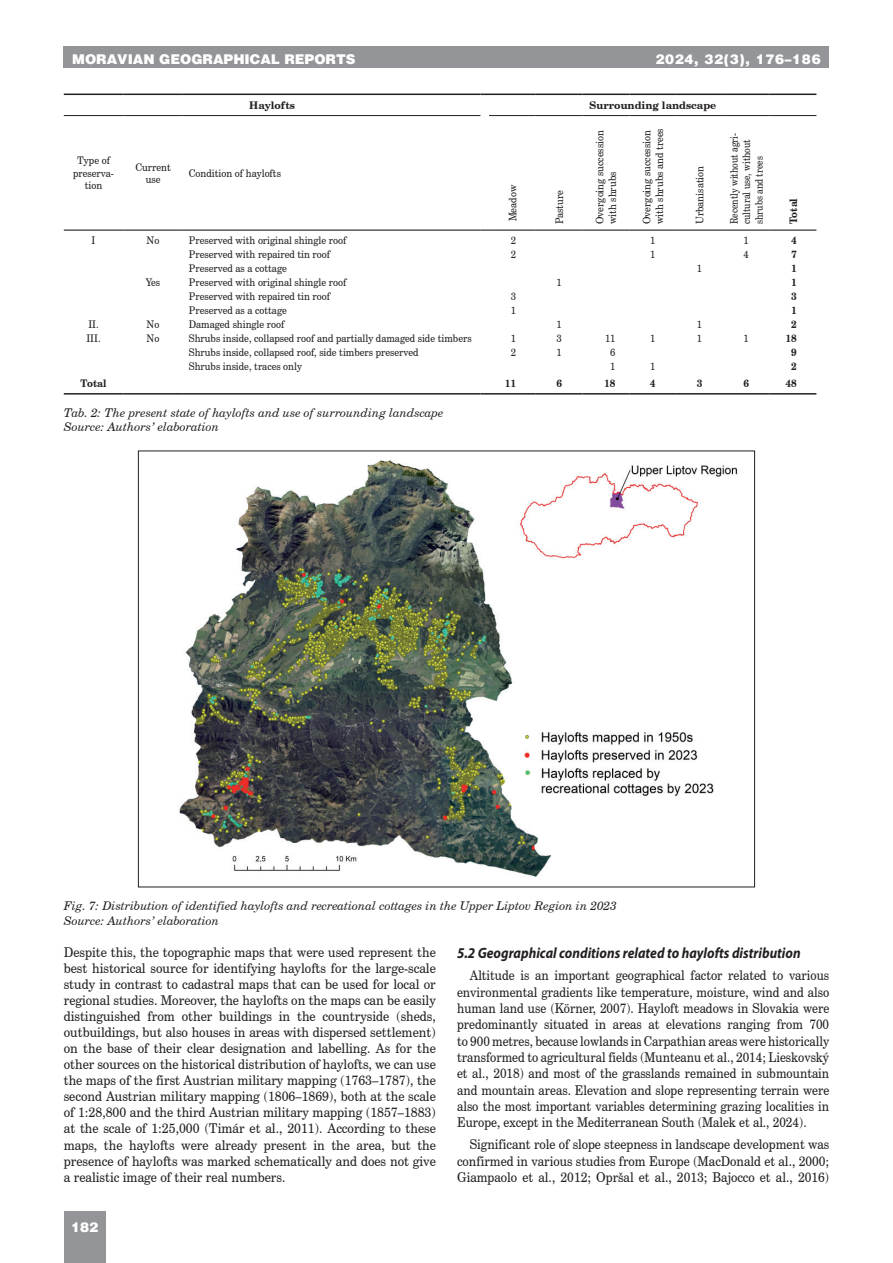
<style>
.page{position:relative;width:893px;height:1263px;background:#fff}
.page>*{position:absolute;margin:0;border:0;box-sizing:border-box;transform-origin:0 0}
.t1{font:italic 700 15px "Myriad Pro";color:#231f20;scale:.9 1}
.t2{font:13.5px/16px "Century Schoolbook CE";color:#231f20;text-align:justify;scale:.93 1}
.t3{font:13.5px/16.4px "Century Schoolbook CE";color:#231f20;text-align:justify;scale:.89 1}
.t4{font:13.5px/16.2px "Century Schoolbook CE";color:#231f20;text-align:justify;scale:.91 1}
.t5{font:900 13.5px "Switzerland";color:#fff}
.t6{font:900 13.5px "Switzerland";letter-spacing:.05em;color:#fff}
.t7{font:italic 12px/14.4px "Century Schoolbook CE";color:#231f20}
.t8{font:10.5px/12.6px "Century Schoolbook CE";color:#231f20;text-align:center;scale:.92 1}
.t9{font:10.5px/12.6px "Century Schoolbook CE";color:#231f20;scale:.85 1}
.t10{font:700 10.5px "Century Schoolbook CE";color:#231f20;scale:.92 1}
.t11{font:700 10.5px "Century Schoolbook CE";color:#231f20}
</style>
<div class="page">
<div style="left:64px;top:47px;width:765px;height:21px;background:#939598"></div>
<div style="left:64px;top:1212px;width:42px;height:51px;background:#939598"></div>
<hr style="left:64px;top:94px;width:59px;height:1px;background:#231f20">
<hr style="left:123px;top:94px;width:60px;height:1px;background:#231f20">
<hr style="left:183px;top:94px;width:297px;height:1px;background:#231f20">
<hr style="left:489px;top:94px;width:47px;height:1px;background:#231f20">
<hr style="left:536px;top:94px;width:47px;height:1px;background:#231f20">
<hr style="left:583px;top:94px;width:46px;height:1px;background:#231f20">
<hr style="left:629px;top:94px;width:47px;height:1px;background:#231f20">
<hr style="left:676px;top:94px;width:47px;height:1px;background:#231f20">
<hr style="left:723px;top:94px;width:47px;height:1px;background:#231f20">
<hr style="left:770px;top:94px;width:46px;height:1px;background:#231f20">
<hr style="left:64px;top:393px;width:59px;height:2px;background:#231f20">
<hr style="left:123px;top:393px;width:60px;height:2px;background:#231f20">
<hr style="left:183px;top:393px;width:297px;height:2px;background:#231f20">
<svg style="left:480px;top:393px;width:9px;height:2px"></svg>
<hr style="left:489px;top:393px;width:47px;height:2px;background:#231f20">
<hr style="left:536px;top:393px;width:47px;height:2px;background:#231f20">
<hr style="left:583px;top:393px;width:46px;height:2px;background:#231f20">
<hr style="left:629px;top:393px;width:47px;height:2px;background:#231f20">
<hr style="left:676px;top:393px;width:47px;height:2px;background:#231f20">
<hr style="left:723px;top:393px;width:47px;height:2px;background:#231f20">
<hr style="left:770px;top:393px;width:46px;height:2px;background:#231f20">
<hr style="left:64px;top:115px;width:59px;height:1px;background:#231f20">
<hr style="left:123px;top:115px;width:60px;height:1px;background:#231f20">
<hr style="left:183px;top:115px;width:297px;height:1px;background:#231f20">
<hr style="left:489px;top:115px;width:47px;height:1px;background:#231f20">
<hr style="left:536px;top:115px;width:47px;height:1px;background:#231f20">
<hr style="left:583px;top:115px;width:46px;height:1px;background:#231f20">
<hr style="left:629px;top:115px;width:47px;height:1px;background:#231f20">
<hr style="left:676px;top:115px;width:47px;height:1px;background:#231f20">
<hr style="left:723px;top:115px;width:47px;height:1px;background:#231f20">
<hr style="left:770px;top:115px;width:46px;height:1px;background:#231f20">
<hr style="left:64px;top:230px;width:59px;height:1px;background:#231f20">
<hr style="left:123px;top:230px;width:60px;height:1px;background:#231f20">
<hr style="left:183px;top:230px;width:297px;height:1px;background:#231f20">
<hr style="left:489px;top:230px;width:47px;height:1px;background:#231f20">
<hr style="left:536px;top:230px;width:47px;height:1px;background:#231f20">
<hr style="left:583px;top:230px;width:46px;height:1px;background:#231f20">
<hr style="left:629px;top:230px;width:47px;height:1px;background:#231f20">
<hr style="left:676px;top:230px;width:47px;height:1px;background:#231f20">
<hr style="left:723px;top:230px;width:47px;height:1px;background:#231f20">
<hr style="left:770px;top:230px;width:46px;height:1px;background:#231f20">
<img style="left:179px;top:460px;width:559px;height:417px">
<p class="t5" style="left:72px;top:51px;width:285px">MORAVIAN GEOGRAPHICAL REPORTS</p>
<p class="t6" style="left:655px;top:51px;width:167px">2024, 32(3), 176–186</p>
<p class="t11" style="left:249px;top:99px;width:47px">Haylofts</p>
<p class="t11" style="left:589px;top:99px;width:128px">Surrounding landscape</p>
<p class="t8" style="left:73px;top:154px;width:46px">Type of preserva&shy;tion</p>
<p class="t8" style="left:135px;top:160px;width:40px">Current use</p>
<p class="t8" style="left:189px;top:167px;width:102px">Condition of haylofts</p>
<p class="t8" style="left:506px;top:221px;width:41px;rotate:-90deg">Meadow</p>
<p class="t8" style="left:553px;top:224px;width:38px;rotate:-90deg">Pasture</p>
<p class="t8" style="left:593px;top:224px;width:103px;text-align:left;rotate:-90deg">Overgoing succession with shrubs</p>
<p class="t8" style="left:640px;top:224px;width:106px;text-align:left;rotate:-90deg">Overgoing succession with shrubs and trees</p>
<p class="t8" style="left:693px;top:224px;width:65px;rotate:-90deg">Urbanisation</p>
<p class="t9" style="left:727px;top:224px;width:109px;rotate:-90deg">Recently without agri&shy;cultural use, without shrubs and trees</p>
<p class="t10" style="left:787px;top:224px;width:30px;rotate:-90deg">Total</p>
<p class="t8" style="left:92px;top:234px;width:6px">I</p>
<p class="t8" style="left:147px;top:234px;width:15px">No</p>
<p class="t8" style="left:189px;top:234px;width:173px">Preserved with original shingle roof</p>
<p class="t8" style="left:511px;top:234px;width:7px">2</p>
<p class="t8" style="left:650px;top:234px;width:7px">1</p>
<p class="t8" style="left:744px;top:234px;width:7px">1</p>
<p class="t10" style="left:791px;top:234px;width:8px">4</p>
<p class="t8" style="left:189px;top:248px;width:155px">Preserved with repaired tin roof</p>
<p class="t8" style="left:511px;top:248px;width:7px">2</p>
<p class="t8" style="left:650px;top:248px;width:7px">1</p>
<p class="t8" style="left:744px;top:248px;width:7px">4</p>
<p class="t10" style="left:791px;top:248px;width:8px">7</p>
<p class="t8" style="left:189px;top:262px;width:108px">Preserved as a cottage</p>
<p class="t8" style="left:697px;top:262px;width:7px">1</p>
<p class="t10" style="left:791px;top:262px;width:8px">1</p>
<p class="t8" style="left:146px;top:276px;width:17px">Yes</p>
<p class="t8" style="left:189px;top:276px;width:173px">Preserved with original shingle roof</p>
<p class="t8" style="left:556px;top:276px;width:7px">1</p>
<p class="t10" style="left:791px;top:276px;width:8px">1</p>
<p class="t8" style="left:189px;top:290px;width:155px">Preserved with repaired tin roof</p>
<p class="t8" style="left:511px;top:290px;width:7px">3</p>
<p class="t10" style="left:791px;top:290px;width:8px">3</p>
<p class="t8" style="left:189px;top:304px;width:108px">Preserved as a cottage</p>
<p class="t8" style="left:511px;top:304px;width:7px">1</p>
<p class="t10" style="left:791px;top:304px;width:8px">1</p>
<p class="t8" style="left:88px;top:318px;width:13px">II.</p>
<p class="t8" style="left:147px;top:318px;width:15px">No</p>
<p class="t8" style="left:189px;top:318px;width:105px">Damaged shingle roof</p>
<p class="t8" style="left:556px;top:318px;width:7px">1</p>
<p class="t8" style="left:697px;top:318px;width:7px">1</p>
<p class="t10" style="left:791px;top:318px;width:8px">2</p>
<p class="t8" style="left:86px;top:332px;width:17px">III.</p>
<p class="t8" style="left:147px;top:332px;width:15px">No</p>
<p class="t8" style="left:189px;top:332px;width:309px">Shrubs inside, collapsed roof and partially damaged side timbers</p>
<p class="t8" style="left:511px;top:332px;width:7px">1</p>
<p class="t8" style="left:557px;top:332px;width:7px">3</p>
<p class="t8" style="left:605px;top:332px;width:13px">11</p>
<p class="t8" style="left:650px;top:332px;width:7px">1</p>
<p class="t8" style="left:697px;top:332px;width:7px">1</p>
<p class="t8" style="left:744px;top:332px;width:7px">1</p>
<p class="t10" style="left:785px;top:332px;width:14px">18</p>
<p class="t8" style="left:189px;top:346px;width:251px">Shrubs inside, collapsed roof, side timbers preserved</p>
<p class="t8" style="left:511px;top:346px;width:7px">2</p>
<p class="t8" style="left:557px;top:346px;width:7px">1</p>
<p class="t8" style="left:610px;top:346px;width:7px">6</p>
<p class="t10" style="left:791px;top:346px;width:8px">9</p>
<p class="t8" style="left:189px;top:360px;width:125px">Shrubs inside, traces only</p>
<p class="t8" style="left:610px;top:360px;width:7px">1</p>
<p class="t8" style="left:650px;top:360px;width:7px">1</p>
<p class="t10" style="left:791px;top:360px;width:8px">2</p>
<p class="t10" style="left:81px;top:377px;width:30px">Total</p>
<p class="t10" style="left:505px;top:377px;width:14px">11</p>
<p class="t10" style="left:556px;top:377px;width:8px">6</p>
<p class="t10" style="left:604px;top:377px;width:14px">18</p>
<p class="t10" style="left:650px;top:377px;width:8px">4</p>
<p class="t10" style="left:697px;top:377px;width:8px">3</p>
<p class="t10" style="left:743px;top:377px;width:8px">6</p>
<p class="t10" style="left:785px;top:377px;width:14px">48</p>
<p class="t7" style="left:64px;top:405px;width:381px">Tab. 2: The present state of haylofts and use of surrounding landscape<br>Source: Authors’ elaboration</p>
<p class="t7" style="left:64px;top:899px;width:554px">Fig. 7: Distribution of identified haylofts and recreational cottages in the Upper Liptov Region in 2023<br>Source: Authors’ elaboration</p>
<p class="t2" style="left:64px;top:944px;width:402px">Despite this, the topographic maps that were used represent the best historical source for identifying haylofts for the large-scale study in contrast to cadastral maps that can be used for local or regional studies. Moreover, the haylofts on the maps can be easily distinguished from other buildings in the countryside (sheds, outbuildings, but also houses in areas with dispersed settlement) on the base of their clear designation and labelling. As for the other sources on the historical distribution of haylofts, we can use the maps of the first Austrian military mapping (1763–1787), the second Austrian military mapping (1806–1869), both at the scale of 1:28,800 and the third Austrian military mapping (1857–1883) at the scale of 1:25,000 (Timár et al., 2011). According to these maps, the haylofts were already present in the area, but the presence of haylofts was marked schematically and does not give a realistic image of their real numbers.</p>
<p class="t1" style="left:457px;top:943px;width:383px">5.2 Geographical conditions related to haylofts distribution</p>
<p class="t3" style="left:457px;top:967px;width:420px;text-indent:13px">Altitude is an important geographical factor related to various environmental gradients like temperature, moisture, wind and also human land use (Körner, 2007). Hayloft meadows in Slovakia were predominantly situated in areas at elevations ranging from 700 to 900 metres, because lowlands in Carpathian areas were historically transformed to agricultural fields (Munteanu et al., 2014; Lieskovský et al., 2018) and most of the grasslands remained in submountain and mountain areas. Elevation and slope representing terrain were also the most important variables determining grazing localities in Europe, except in the Mediterranean South (Malek et al., 2024).</p>
<p class="t4" style="left:457px;top:1136px;width:410px;text-indent:13px">Significant role of slope steepness in landscape development was confirmed in various studies from Europe (MacDonald et al., 2000; Giampaolo et al., 2012; Opršal et al., 2013; Bajocco et al., 2016)</p>
<p class="t5" style="left:71px;top:1219px;width:29px">182</p>
</div>
